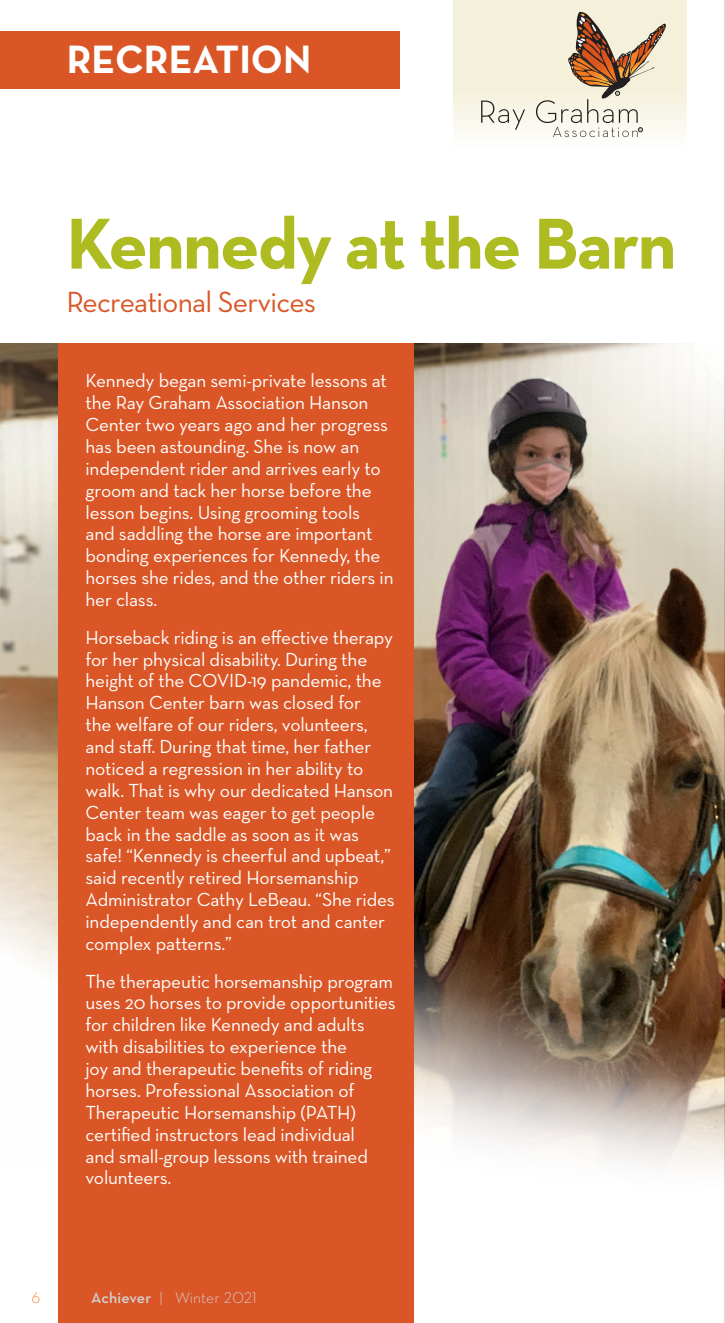
<style>
.page{position:relative;width:725px;height:1323px;background:#fff}
.page>*{position:absolute;margin:0;border:0;box-sizing:border-box;transform-origin:0 0}
.t1{font:700 73.33px "Neutra Text";letter-spacing:-.025em;color:#aebc21}
.t2{font:700 40.25px "Neutra Text";color:#fff}
.t3{font:29.75px "Neutra Text";letter-spacing:-.025em;color:#da5626}
.t4{font:19.25px/21.9px "Neutra Text";letter-spacing:-.01em;color:#fff}
.t5{font:15.75px "Neutra Text Light Alt";letter-spacing:.01em;color:#d1d2d4}
.t6{font:15.75px "Neutra Text Light Alt";color:#f47b21}
.s1{font-family:"Neutra Text";font-weight:600}
</style>
<div class="page">
<img style="left:0;top:344px;width:58px;height:629px">
<img style="left:413px;top:344px;width:311px;height:849px">
<div style="left:58px;top:344px;width:355px;height:979px;background:#da5626"></div>
<svg style="left:453px;top:0;width:233px;height:138px;background:#e4dbc7"></svg>
<div style="left:0;top:32px;width:399px;height:57px;background:#da5626"></div>
<hr style="left:724px;top:0;width:1px;height:1323px;background:#babbbe">
<p class="t2" style="left:67px;top:35px;width:246px">RECREATION</p>
<p class="t1" style="left:66px;top:198px;width:611px">Kennedy at the Barn</p>
<p class="t3" style="left:66px;top:284px;width:251px">Recreational Services</p>
<p class="t4" style="left:85px;top:370px;width:309px">Kennedy began semi-private lessons at the Ray Graham Association Hanson Center two years ago and her progress has been astounding. She is now an independent rider and arrives early to groom and tack her horse before the lesson begins. Using grooming tools and saddling the horse are important bonding experiences for Kennedy, the horses she rides, and the other riders in her class.</p>
<p class="t4" style="left:85px;top:626px;width:310px">Horseback riding is an effective therapy for her physical disability. During the height of the COVID-19 pandemic, the Hanson Center barn was closed for<br>the welfare of our riders, volunteers, and staff. During that time, her father noticed a regression in her ability to walk. That is why our dedicated Hanson Center team was eager to get people back in the saddle as soon as it was safe! “Kennedy is cheerful and upbeat,” said recently retired Horsemanship Administrator Cathy LeBeau. “She rides independently and can trot and canter complex patterns.”</p>
<p class="t4" style="left:85px;top:970px;width:312px">The therapeutic horsemanship program uses 20 horses to provide opportunities for children like Kennedy and adults with disabilities to experience the<br>joy and therapeutic benefits of riding horses. Professional Association of Therapeutic Horsemanship (PATH) certified instructors lead individual<br>and small-group lessons with trained volunteers.</p>
<p class="t6" style="left:32px;top:1288px;width:10px">6</p>
<p class="t5" style="left:91px;top:1288px;width:167px"><span class="s1">Achiever</span> | Winter 2021</p>
</div>
